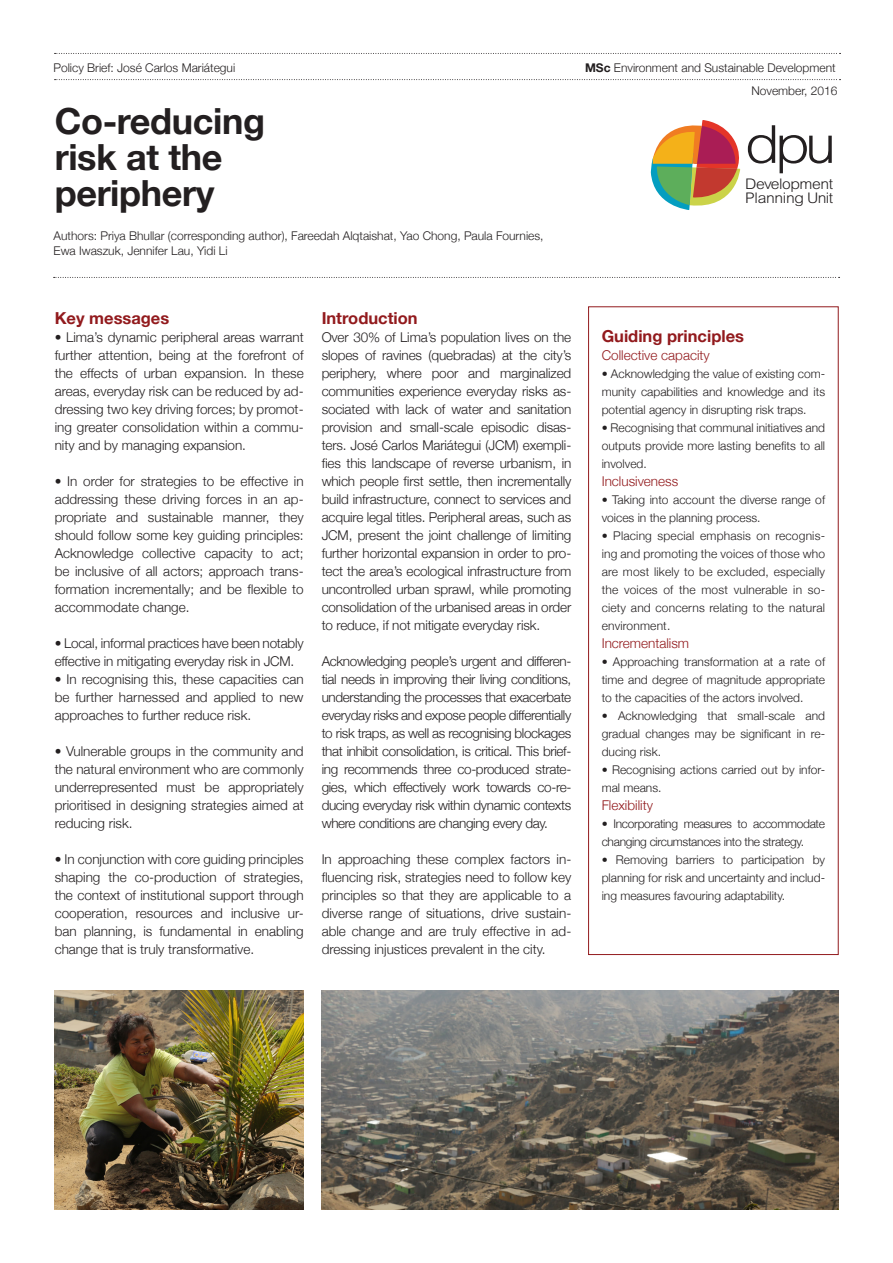
<style>
.page{position:relative;width:893px;height:1263px;background:#fff}
.page>*{position:absolute;margin:0;border:0;box-sizing:border-box;transform-origin:0 0}
.t1{font:300 52.5px "Arial MT Std";color:#231f20;scale:1.07 1}
.TEXT{font:700 36px "Helvetica Neue";letter-spacing:-.01em;color:#231f20}
.TEXT-2{font:700 16.5px "Helvetica Neue";color:#921a1d}
.t2{font:300 14.7px "Arial MT Std";letter-spacing:-.03em;color:#231f20;scale:1.07 1}
.TEXT-3{font:300 13.5px/18px "Helvetica Neue";color:#231f20;text-align:justify}
.TEXT-4{font:300 13.5px "Helvetica Neue";color:#921a1d}
.TEXT-5{font:300 12px/18px "Helvetica Neue";color:#231f20;text-align:justify}
.TEXT-6{font:300 12px/18px "Helvetica Neue";letter-spacing:-.025em;color:#231f20}
.s1{font-weight:700}
</style>
<div class="page">
<svg style="left:55px;top:79px;width:785px;height:1px"></svg>
<svg style="left:55px;top:53px;width:785px;height:1px"></svg>
<svg style="left:54px;top:277px;width:786px;height:1px"></svg>
<svg style="left:651px;top:120px;width:90px;height:90px"></svg>
<div style="left:588px;top:306px;width:251px;height:649px;border:1px solid #921a1d"></div>
<img style="left:54px;top:990px;width:250px;height:219px">
<img style="left:322px;top:990px;width:517px;height:219px">
<p class="TEXT-5" style="left:53px;top:58px;width:183px">Policy Brief: José Carlos Mariátegui</p>
<p class="TEXT-5" style="left:585px;top:58px;width:252px"><span class="s1">MSc</span> Environment and Sustainable Development</p>
<p class="TEXT" style="left:55px;top:99px;width:212px">Co-reducing</p>
<p class="TEXT" style="left:55px;top:135px;width:169px">risk at the</p>
<p class="TEXT" style="left:55px;top:171px;width:161px">periphery</p>
<p class="TEXT-5" style="left:751px;top:81px;width:88px">November, 2016</p>
<p class="t1" style="left:745px;top:115px;width:87px">dpu</p>
<p class="t2" style="left:745px;top:175px;width:84px">Development</p>
<p class="t2" style="left:745px;top:189px;width:84px">Planning Unit</p>
<p class="TEXT-5" style="left:54px;top:227px;width:491px">Authors: Priya Bhullar (corresponding author), Fareedah Alqtaishat, Yao Chong, Paula Fournies,</p>
<p class="TEXT-5" style="left:54px;top:241px;width:175px">Ewa Iwaszuk, Jennifer Lau, Yidi Li</p>
<p class="TEXT-2" style="left:55px;top:308px;width:116px">Key messages</p>
<p class="TEXT-3" style="left:55px;top:328px;width:250px">• Lima’s dynamic peripheral areas warrant further attention, being at the forefront of the effects of urban expansion. In these areas, everyday risk can be reduced by ad&shy;dressing two key driving forces; by promot&shy;ing greater consolidation within a commu&shy;nity and by managing expansion.</p>
<p class="TEXT-3" style="left:55px;top:472px;width:250px">• In order for strategies to be effective in addressing these driving forces in an ap&shy;propriate and sustainable manner, they should follow some key guiding principles:<br>Acknowledge collective capacity to act; be inclusive of all actors; approach trans&shy;formation incrementally; and be flexible to accommodate change.</p>
<p class="TEXT-3" style="left:55px;top:634px;width:250px">• Local, informal practices have been notably effective in mitigating everyday risk in JCM.</p>
<p class="TEXT-3" style="left:55px;top:670px;width:250px">• In recognising this, these capacities can be further harnessed and applied to new approaches to further reduce risk.</p>
<p class="TEXT-3" style="left:55px;top:742px;width:250px">• Vulnerable groups in the community and the natural environment who are commonly underrepresented must be appropriately prioritised in designing strategies aimed at reducing risk.</p>
<p class="TEXT-3" style="left:55px;top:850px;width:250px">• In conjunction with core guiding principles shaping the co-production of strategies, the context of institutional support through cooperation, resources and inclusive ur&shy;ban planning, is fundamental in enabling change that is truly transformative.</p>
<p class="TEXT-2" style="left:322px;top:308px;width:97px">Introduction</p>
<p class="TEXT-3" style="left:322px;top:328px;width:251px">Over 30% of Lima’s population lives on the slopes of ravines (quebradas) at the city’s periphery, where poor and marginalized communities experience everyday risks as&shy;sociated with lack of water and sanitation provision and small-scale episodic disas&shy;ters. José Carlos Mariátegui (JCM) exempli&shy;fies this landscape of reverse urbanism, in which people first settle, then incrementally build infrastructure, connect to services and acquire legal titles. Peripheral areas, such as JCM, present the joint challenge of limiting further horizontal expansion in order to pro&shy;tect the area’s ecological infrastructure from uncontrolled urban sprawl, while promoting consolidation of the urbanised areas in order to reduce, if not mitigate everyday risk.</p>
<p class="TEXT-3" style="left:322px;top:652px;width:251px">Acknowledging people’s urgent and differen&shy;tial needs in improving their living conditions, understanding the processes that exacerbate everyday risks and expose people differentially to risk traps, as well as recognising blockages that inhibit consolidation, is critical. This brief&shy;ing recommends three co-produced strate&shy;gies, which effectively work towards co-re&shy;ducing everyday risk within dynamic contexts where conditions are changing every day.</p>
<p class="TEXT-3" style="left:322px;top:850px;width:251px">In approaching these complex factors in&shy;fluencing risk, strategies need to follow key principles so that they are applicable to a diverse range of situations, drive sustain&shy;able change and are truly effective in ad&shy;dressing injustices prevalent in the city.</p>
<p class="TEXT-2" style="left:602px;top:326px;width:144px">Guiding principles</p>
<p class="TEXT-4" style="left:602px;top:347px;width:110px">Collective capacity</p>
<p class="TEXT-5" style="left:602px;top:364px;width:225px">• Acknowledging the value of existing com&shy;munity capabilities and knowledge and its potential agency in disrupting risk traps.</p>
<p class="TEXT-5" style="left:602px;top:418px;width:225px">• Recognising that communal initiatives and outputs provide more lasting benefits to all involved.</p>
<p class="TEXT-4" style="left:602px;top:473px;width:78px">Inclusiveness</p>
<p class="TEXT-5" style="left:602px;top:490px;width:225px">• Taking into account the diverse range of voices in the planning process.</p>
<p class="TEXT-5" style="left:602px;top:526px;width:225px">• Placing special emphasis on recognis&shy;ing and promoting the voices of those who are most likely to be excluded, especially the voices of the most vulnerable in so&shy;ciety and concerns relating to the natural environment.</p>
<p class="TEXT-4" style="left:602px;top:635px;width:89px">Incrementalism</p>
<p class="TEXT-5" style="left:602px;top:652px;width:225px">• Approaching transformation at a rate of time and degree of magnitude appropriate to the capacities of the actors involved.</p>
<p class="TEXT-5" style="left:602px;top:706px;width:225px">• Acknowledging that small-scale and gradual changes may be significant in re&shy;ducing risk.</p>
<p class="TEXT-5" style="left:602px;top:760px;width:225px">• Recognising actions carried out by infor&shy;mal means.</p>
<p class="TEXT-4" style="left:602px;top:797px;width:53px">Flexibility</p>
<p class="TEXT-6" style="left:602px;top:814px;width:225px">• Incorporating measures to accommodate changing circumstances into the strategy.</p>
<p class="TEXT-5" style="left:602px;top:850px;width:225px">• Removing barriers to participation by planning for risk and uncertainty and includ&shy;ing measures favouring adaptability.</p>
</div>
